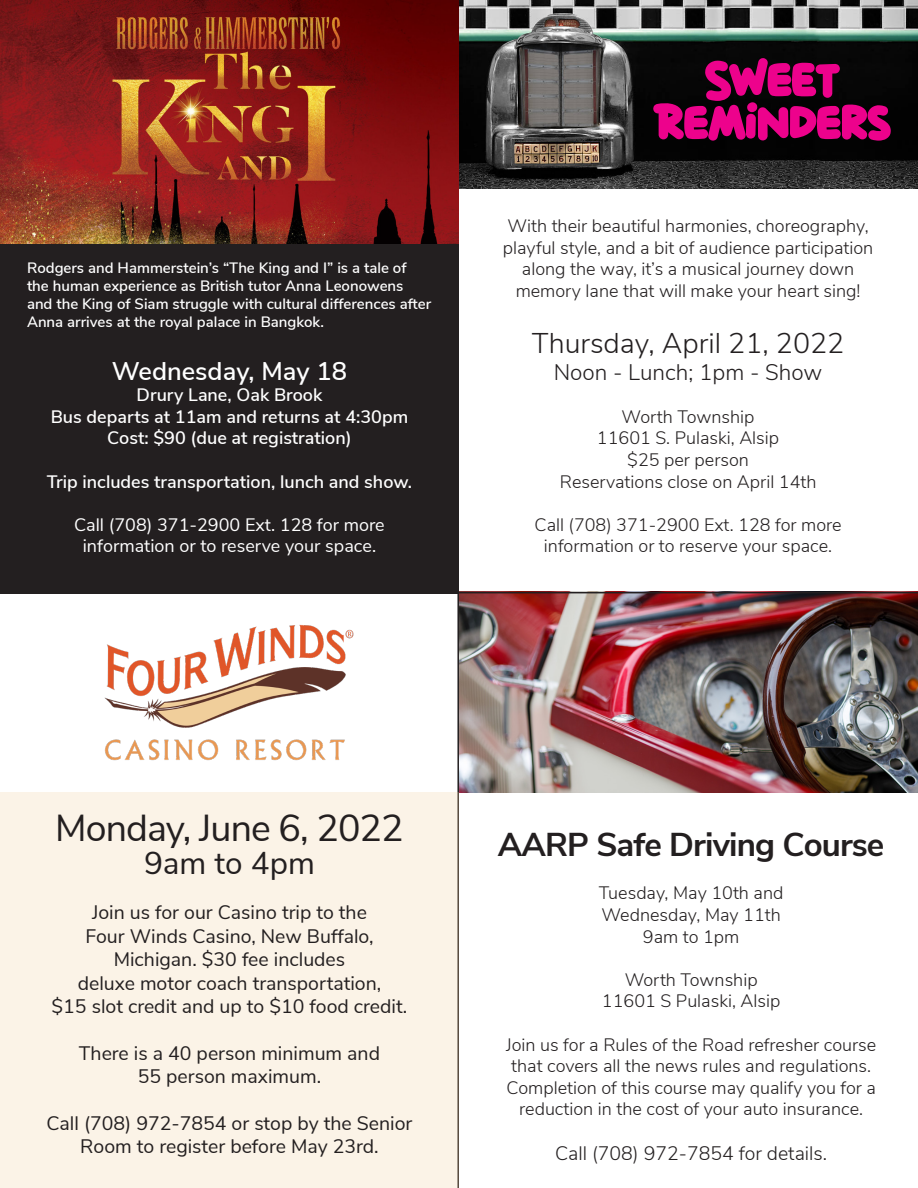
<style>
.page{position:relative;width:918px;height:1188px;background:#fff}
.page>*{position:absolute;margin:0;border:0;box-sizing:border-box;transform-origin:0 0}
.t1{font:51px/42px "Dilo World";color:#ed028c;text-align:center}
.t2{font:37.5px "Nunito Sans";letter-spacing:-.025em;color:#231f20}
.t3{font:700 33px "Nunito Sans";letter-spacing:-.025em;color:#231f20}
.t4{font:31.5px "Nunito Sans";color:#231f20}
.t5{font:300 28.5px "Nunito Sans";color:#231f20}
.t6{font:600 25.5px "Nunito Sans";color:#fff}
.t7{font:300 22.5px "Nunito Sans";color:#231f20}
.t8{font:19.5px/23.4px "Nunito Sans";color:#231f20;text-align:center}
.t9{font:300 19.5px "Nunito Sans";color:#231f20}
.t10{font:300 18px/21.6px "Nunito Sans";color:#231f20;text-align:center}
.t11{font:600 18px "Nunito Sans";color:#fff}
.t12{font:18px "Nunito Sans";color:#fff}
.t13{font:600 15px/18px "Nunito Sans";color:#fff}
</style>
<div class="page">
<img style="left:459px;top:593px;width:459px;height:200px">
<img style="left:0;top:0;width:459px;height:244px">
<div style="left:0;top:244px;width:459px;height:350px;background:#231f20"></div>
<img style="left:459px;top:0;width:459px;height:188px">
<hr style="left:0;top:592px;width:918px;height:1px;background:#231f20">
<hr style="left:457px;top:568px;width:2px;height:620px;background:#231f20">
<img style="left:104px;top:625px;width:250px;height:136px">
<div style="left:0;top:793px;width:459px;height:395px;background:#fbf3e7"></div>
<p class="t13" style="left:27px;top:258px;width:406px">Rodgers and Hammerstein’s “The King and I” is a tale of the human experience as British tutor Anna Leonowens and the King of Siam struggle with cultural differences after Anna arrives at the royal palace in Bangkok.</p>
<p class="t6" style="left:112px;top:352px;width:237px">Wednesday, May 18</p>
<p class="t11" style="left:137px;top:382px;width:187px">Drury Lane, Oak Brook</p>
<p class="t11" style="left:51px;top:403px;width:359px">Bus departs at 11am and returns at 4:30pm</p>
<p class="t11" style="left:107px;top:425px;width:246px">Cost: $90 (due at registration)</p>
<p class="t11" style="left:47px;top:468px;width:367px">Trip includes transportation, lunch and show.</p>
<p class="t12" style="left:74px;top:511px;width:312px">Call (708) 371-2900 Ext. 128 for more</p>
<p class="t12" style="left:83px;top:533px;width:295px">information or to reserve your space.</p>
<p class="t1" style="left:654px;top:60px;width:239px">Sweet<br>Reminders</p>
<p class="t10" style="left:503px;top:214px;width:372px;text-align:left">With their beautiful harmonies, choreography, playful style, and a bit of audience participation</p>
<p class="t10" style="left:516px;top:257px;width:346px">along the way, it’s a musical journey down memory lane that will make your heart sing!</p>
<p class="t5" style="left:532px;top:322px;width:314px">Thursday, April 21, 2022</p>
<p class="t7" style="left:554px;top:355px;width:270px">Noon - Lunch; 1pm - Show</p>
<p class="t10" style="left:622px;top:405px;width:134px">Worth Township</p>
<p class="t10" style="left:597px;top:426px;width:184px">11601 S. Pulaski, Alsip</p>
<p class="t10" style="left:627px;top:448px;width:123px">$25 per person</p>
<p class="t10" style="left:560px;top:469px;width:258px">Reservations close on April 14th</p>
<p class="t10" style="left:535px;top:513px;width:308px">Call (708) 371-2900 Ext. 128 for more</p>
<p class="t10" style="left:544px;top:534px;width:290px">information or to reserve your space.</p>
<p class="t2" style="left:55px;top:801px;width:350px">Monday, June 6, 2022</p>
<p class="t4" style="left:144px;top:841px;width:172px">9am to 4pm</p>
<p class="t8" style="left:92px;top:900px;width:276px">Join us for our Casino trip to the</p>
<p class="t8" style="left:85px;top:923px;width:290px">Four Winds Casino, New Buffalo,</p>
<p class="t8" style="left:114px;top:947px;width:233px">Michigan. $30 fee includes</p>
<p class="t8" style="left:78px;top:970px;width:305px">deluxe motor coach transportation,</p>
<p class="t8" style="left:52px;top:993px;width:357px">$15 slot credit and up to $10 food credit.</p>
<p class="t8" style="left:79px;top:1040px;width:303px">There is a 40 person minimum and</p>
<p class="t8" style="left:138px;top:1064px;width:185px">55 person maximum.</p>
<p class="t8" style="left:47px;top:1110px;width:367px">Call (708) 972-7854 or stop by the Senior<br>Room to register before May 23rd.</p>
<p class="t3" style="left:498px;top:821px;width:388px">AARP Safe Driving Course</p>
<p class="t10" style="left:599px;top:881px;width:186px">Tuesday, May 10th and</p>
<p class="t10" style="left:602px;top:903px;width:181px">Wednesday, May 11th</p>
<p class="t10" style="left:643px;top:924px;width:98px">9am to 1pm</p>
<p class="t10" style="left:625px;top:968px;width:134px">Worth Township</p>
<p class="t10" style="left:602px;top:989px;width:180px">11601 S Pulaski, Alsip</p>
<p class="t10" style="left:506px;top:1032px;width:372px">Join us for a Rules of the Road refresher course that covers all the news rules and regulations.<br>Completion of this course may qualify you for a reduction in the cost of your auto insurance.</p>
<p class="t9" style="left:555px;top:1140px;width:273px">Call (708) 972-7854 for details.</p>
</div>
